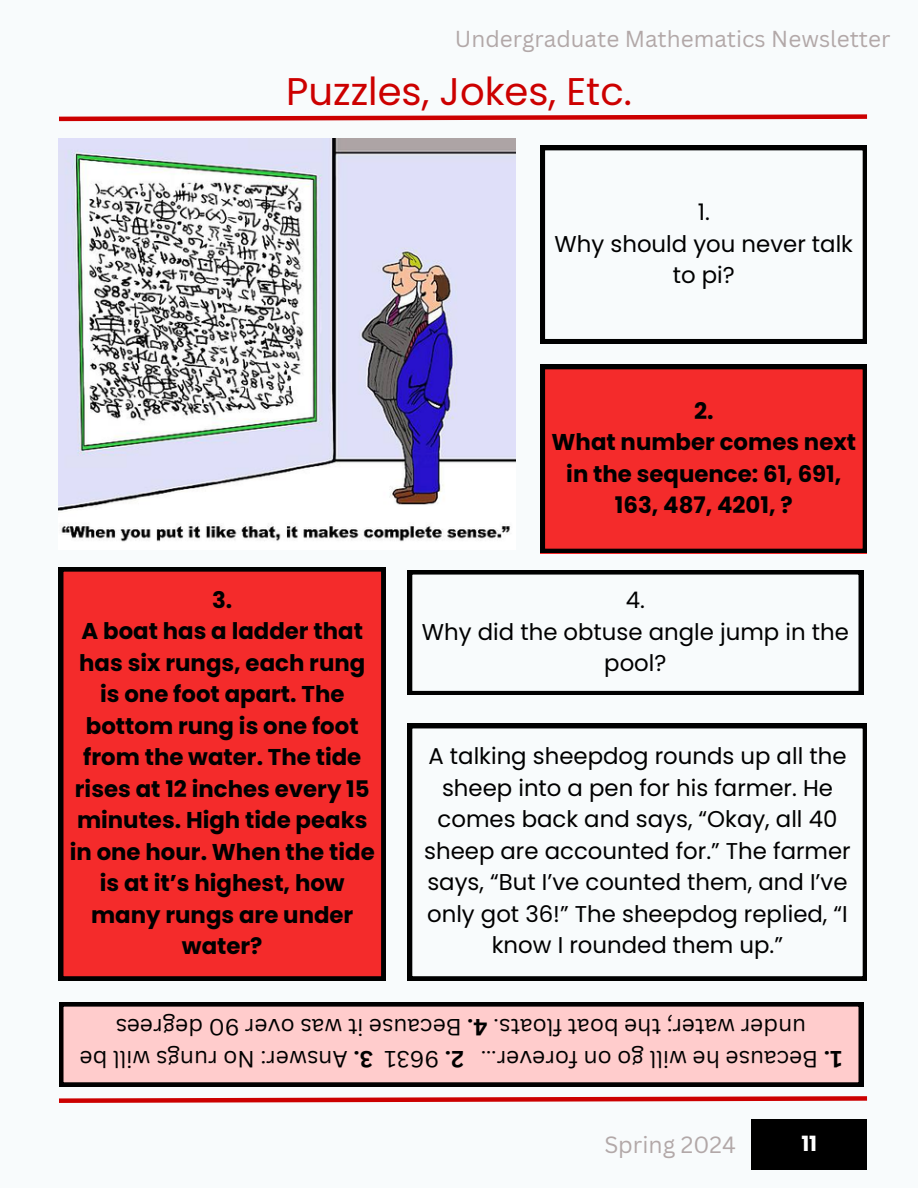
<style>
.page{position:relative;width:918px;height:1188px;background:#f8fbfc}
.page>*{position:absolute;margin:0;border:0;box-sizing:border-box;transform-origin:0 0}
.t1{font:38.55px "Poppins";color:#c00}
.t2{font:22.8px/31.5px "Poppins";color:#000;text-align:center}
.t3{font:700 22.8px/31.5px "Poppins";color:#000;text-align:center}
.t4{font:22.8px/31.5px "Canva Sans";color:#000}
.t5{font:22.8px "Canva Sans";color:#b2a8a8}
.t6{font:22.5px "Canva Sans";color:#b2a8a8}
.t7{font:700 21px "Poppins";color:#fff}
.s1{font-weight:700}
</style>
<div class="page">
<svg style="left:59px;top:1096px;width:809px;height:7px"></svg>
<div style="left:751px;top:1120px;width:116px;height:50px;background:#000"></div>
<svg style="left:59px;top:114px;width:809px;height:8px"></svg>
<svg style="left:541px;top:146px;width:326px;height:197px"></svg>
<svg style="left:408px;top:724px;width:459px;height:256px"></svg>
<svg style="left:59px;top:1002px;width:804px;height:85px;background:#e0b3b3"></svg>
<div style="left:59px;top:567px;width:326px;height:414px;background:#f42b2b"></div>
<img style="left:59px;top:138px;width:457px;height:404px">
<svg style="left:541px;top:365px;width:326px;height:188px;background:#e22727"></svg>
<svg style="left:408px;top:570px;width:455px;height:125px"></svg>
<p class="t6" style="left:455px;top:23px;width:437px">Undergraduate Mathematics Newsletter</p>
<h1 class="t1" style="left:286px;top:64px;width:347px">Puzzles, Jokes, Etc.</h1>
<p class="t2" style="left:555px;top:196px;width:300px">1.<br>Why should you never talk to pi?</p>
<p class="t3" style="left:70px;top:584px;width:307px">3.<br>A boat has a ladder that has six rungs, each rung is one foot apart. The bottom rung is one foot from the water. The tide rises at 12 inches every 15 minutes. High tide peaks in one hour. When the tide is at it’s highest, how many rungs are under water?</p>
<p class="t3" style="left:552px;top:395px;width:306px">2.<br>What number comes next in the sequence: 61, 691,<br>163, 487, 4201, ?</p>
<p class="t2" style="left:422px;top:585px;width:428px">4.<br>Why did the obtuse angle jump in the pool?</p>
<p class="t2" style="left:424px;top:741px;width:428px">A talking sheepdog rounds up all the sheep into a pen for his farmer. He comes back and says, “Okay, all 40 sheep are accounted for.” The farmer says, “But I’ve counted them, and I’ve only got 36!” The sheepdog replied, “I know I rounded them up.”</p>
<p class="t4" style="left:806px;top:1075px;width:692px;text-indent:-36px;rotate:-180deg">B<span class="s1">. 1</span> uace es h e w ogl l i o n of …r ever<br>u n d re w ht; reta e b o ta o l f <span class="s1">4</span>. s ta B<span class="s1">.</span> uace es t i w sa o rev 9 0 d seerge</p>
<p class="t4" style="left:373px;top:1075px;width:295px;rotate:-180deg">A<span class="s1">. 3</span> n ws N: r e o ur n sg w bl l i e</p>
<p class="t4" style="left:464px;top:1075px;width:81px;rotate:-180deg">9<span class="s1">. 2</span> 6 13</p>
<p class="t5" style="left:604px;top:1128px;width:133px">Spring 2024</p>
<p class="t7" style="left:801px;top:1129px;width:17px">11</p>
</div>
